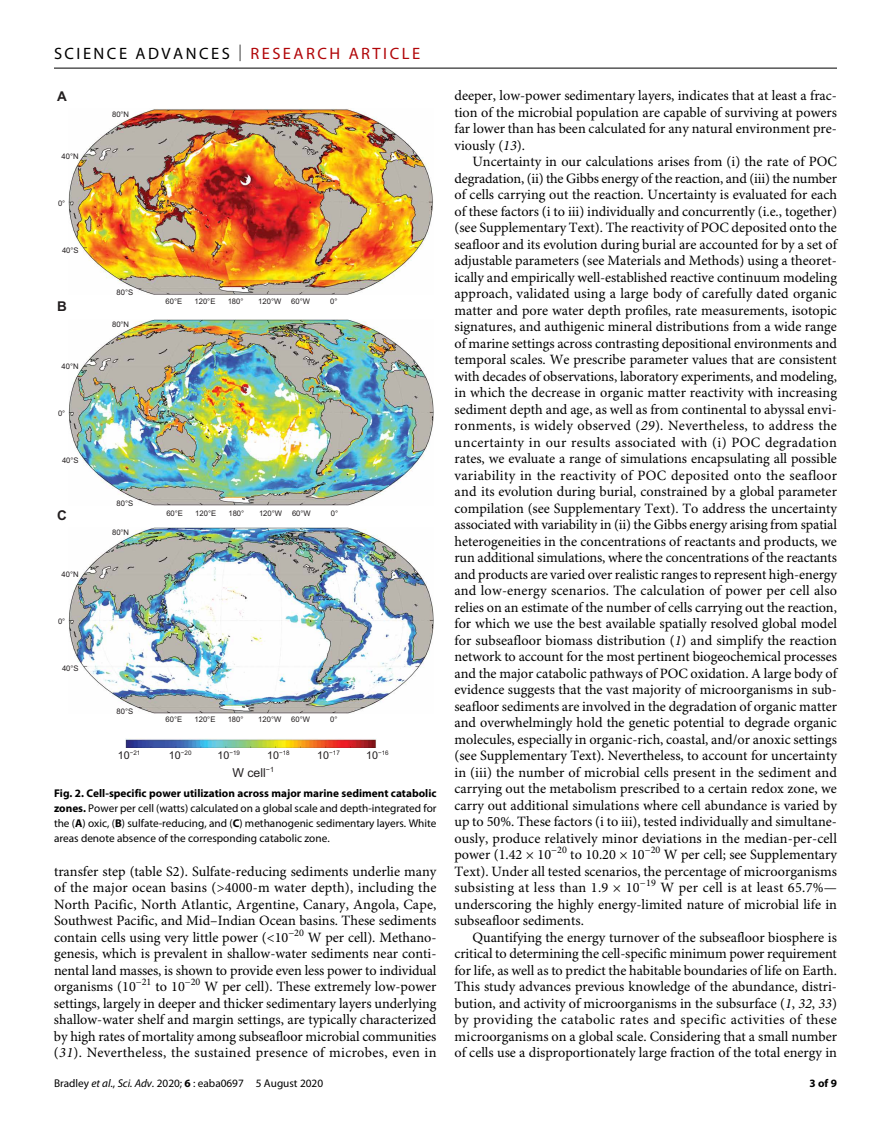
<style>
.page{position:relative;width:891px;height:1134px;background:#fff}
.page>*{position:absolute;margin:0;border:0;box-sizing:border-box;transform-origin:0 0}
.t1{font:16.5px "Myriad Pro";letter-spacing:.15em;color:#000}
.t2{font:14.25px/16.5px "Minion Pro";color:#000;text-align:justify}
.t3{font:700 13.5px "Arial";color:#221e1f}
.t4{font:12.3px "Arial";color:#221e1f}
.t5{font:11.25px/15px "Myriad Pro";color:#000;text-align:justify}
.t6{font:700 11.25px "Myriad Pro";color:#000}
.t7{font:7.65px "Arial";color:#221e1f}
.t8{font:6.3px "Arial";color:#221e1f}
.s1{font-weight:300}
.s2{color:#b10508}
.s3{font-size:10.8px}
.s4{font-weight:700}
.s5{font-style:italic}
</style>
<div class="page">
<hr style="left:54px;top:68px;width:783px;height:1px;background:#000">
<img style="left:68px;top:108px;width:365px;height:187px">
<img style="left:68px;top:527px;width:366px;height:187px">
<img style="left:68px;top:319px;width:366px;height:187px">
<img style="left:125px;top:738px;width:252px;height:10px">
<p class="t1" style="left:54px;top:40px;width:368px">SCIENCE ADVANCES <span class="s1">|</span> <span class="s2">RESEARCH ARTICLE</span></p>
<p class="t3" style="left:57px;top:87px;width:11px">A</p>
<p class="t7" style="left:62px;top:151px;width:19px">40°N</p>
<p class="t7" style="left:58px;top:198px;width:9px">0°</p>
<p class="t7" style="left:62px;top:245px;width:18px">40°S</p>
<p class="t3" style="left:57px;top:298px;width:11px">B</p>
<p class="t7" style="left:62px;top:362px;width:19px">40°N</p>
<p class="t7" style="left:58px;top:409px;width:9px">0°</p>
<p class="t7" style="left:62px;top:455px;width:18px">40°S</p>
<p class="t3" style="left:57px;top:507px;width:11px">C</p>
<p class="t7" style="left:62px;top:569px;width:19px">40°N</p>
<p class="t7" style="left:58px;top:616px;width:9px">0°</p>
<p class="t7" style="left:62px;top:663px;width:18px">40°S</p>
<p class="t7" style="left:112px;top:109px;width:18px">80°N</p>
<p class="t7" style="left:117px;top:288px;width:18px">80°S</p>
<p class="t7" style="left:112px;top:319px;width:18px">80°N</p>
<p class="t7" style="left:166px;top:296px;width:18px">60°E</p>
<p class="t7" style="left:194px;top:296px;width:22px">120°E</p>
<p class="t7" style="left:228px;top:296px;width:17px">180°</p>
<p class="t7" style="left:258px;top:296px;width:25px">120°W</p>
<p class="t7" style="left:291px;top:296px;width:20px">60°W</p>
<p class="t7" style="left:330px;top:296px;width:9px">0°</p>
<p class="t7" style="left:117px;top:498px;width:18px">80°S</p>
<p class="t7" style="left:112px;top:527px;width:18px">80°N</p>
<p class="t7" style="left:166px;top:508px;width:18px">60°E</p>
<p class="t7" style="left:195px;top:508px;width:22px">120°E</p>
<p class="t7" style="left:228px;top:508px;width:17px">180°</p>
<p class="t7" style="left:259px;top:508px;width:25px">120°W</p>
<p class="t7" style="left:292px;top:508px;width:20px">60°W</p>
<p class="t7" style="left:331px;top:508px;width:9px">0°</p>
<p class="t7" style="left:117px;top:706px;width:18px">80°S</p>
<p class="t7" style="left:166px;top:715px;width:18px">60°E</p>
<p class="t7" style="left:194px;top:715px;width:22px">120°E</p>
<p class="t7" style="left:228px;top:715px;width:17px">180°</p>
<p class="t7" style="left:258px;top:715px;width:25px">120°W</p>
<p class="t7" style="left:291px;top:715px;width:20px">60°W</p>
<p class="t7" style="left:330px;top:715px;width:9px">0°</p>
<p class="t8" style="left:118px;top:749px;width:24px"><span class="s3">10</span>−21</p>
<p class="t8" style="left:218px;top:749px;width:24px"><span class="s3">10</span>−19</p>
<p class="t8" style="left:366px;top:749px;width:24px"><span class="s3">10</span>−16</p>
<p class="t8" style="left:169px;top:749px;width:24px"><span class="s3">10</span>−20</p>
<p class="t8" style="left:267px;top:749px;width:24px"><span class="s3">10</span>−18</p>
<p class="t8" style="left:317px;top:749px;width:24px"><span class="s3">10</span>−17</p>
<p class="t4" style="left:233px;top:764px;width:43px">W cell<sup>−1</sup></p>
<p class="t5" style="left:54px;top:786px;width:384px"><span class="s4">Fig. 2. Cell-specific power utilization across major marine sediment catabolic zones.</span> Power per cell (watts) calculated on a global scale and depth-integrated for the (<span class="s4">A</span>) oxic, (<span class="s4">B</span>) sulfate-reducing, and (<span class="s4">C</span>) methanogenic sedimentary layers. White areas denote absence of the corresponding catabolic zone.</p>
<p class="t2" style="left:54px;top:865px;width:384px">transfer step (table S2). Sulfate-reducing sediments underlie many of the major ocean basins (&gt;4000-m water depth), including the North Pacific, North Atlantic, Argentine, Canary, Angola, Cape, Southwest Pacific, and Mid–Indian Ocean basins. These sediments contain cells using very little power (&lt;10<sup>−20</sup> W per cell). Methano&shy;genesis, which is prevalent in shallow-water sediments near conti&shy;nental land masses, is shown to provide even less power to individual organisms (10<sup>−21</sup> to 10<sup>−20</sup> W per cell). These extremely low-power settings, largely in deeper and thicker sedimentary layers underlying shallow-water shelf and margin settings, are typically characterized by high rates of mortality among subseafloor microbial communities (<span class="s5">31</span>). Nevertheless, the sustained presence of microbes, even in</p>
<p class="t5" style="left:54px;top:1076px;width:271px">Bradley <span class="s5">et al</span>., <span class="s5">Sci. Adv.</span> 2020; <span class="s4">6</span> : eaba0697 5 August 2020</p>
<p class="t2" style="left:454px;top:89px;width:384px">deeper, low-power sedimentary layers, indicates that at least a frac&shy;tion of the microbial population are capable of surviving at powers far lower than has been calculated for any natural environment pre&shy;viously (<span class="s5">13</span>).</p>
<p class="t2" style="left:454px;top:155px;width:384px;text-indent:18px">Uncertainty in our calculations arises from (i) the rate of POC degradation, (ii) the Gibbs energy of the reaction, and (iii) the number of cells carrying out the reaction. Uncertainty is evaluated for each of these factors (i to iii) individually and concurrently (i.e., together) (see Supplementary Text). The reactivity of POC deposited onto the seafloor and its evolution during burial are accounted for by a set of adjustable parameters (see Materials and Methods) using a theoret&shy;ically and empirically well-established reactive continuum modeling approach, validated using a large body of carefully dated organic matter and pore water depth profiles, rate measurements, isotopic signatures, and authigenic mineral distributions from a wide range of marine settings across contrasting depositional environments and temporal scales. We prescribe parameter values that are consistent with decades of observations, laboratory experiments, and modeling, in which the decrease in organic matter reactivity with increasing sediment depth and age, as well as from continental to abyssal envi&shy;ronments, is widely observed (<span class="s5">29</span>). Nevertheless, to address the uncertainty in our results associated with (i) POC degradation rates, we evaluate a range of simulations encapsulating all possible variability in the reactivity of POC deposited onto the seafloor and its evolution during burial, constrained by a global parameter compilation (see Supplementary Text). To address the uncertainty associated with variability in (ii) the Gibbs energy arising from spatial heterogeneities in the concentrations of reactants and products, we run additional simulations, where the concentrations of the reactants and products are varied over realistic ranges to represent high-energy and low-energy scenarios. The calculation of power per cell also relies on an estimate of the number of cells carrying out the reaction, for which we use the best available spatially resolved global model for subseafloor biomass distribution (<span class="s5">1</span>) and simplify the reaction network to account for the most pertinent biogeochemical processes and the major catabolic pathways of POC oxidation. A large body of evidence suggests that the vast majority of microorganisms in sub&shy;seafloor sediments are involved in the degradation of organic matter and overwhelmingly hold the genetic potential to degrade organic molecules, especially in organic-rich, coastal, and/or anoxic settings (see Supplementary Text). Nevertheless, to account for uncertainty in (iii) the number of microbial cells present in the sediment and carrying out the metabolism prescribed to a certain redox zone, we carry out additional simulations where cell abundance is varied by up to 50%. These factors (i to iii), tested individually and simultane&shy;ously, produce relatively minor deviations in the median-per-cell power (1.42 × 10<sup>−20</sup> to 10.20 × 10<sup>−20</sup> W per cell; see Supplementary Text). Under all tested scenarios, the percentage of microorganisms subsisting at less than 1.9 × 10<sup>−19</sup> W per cell is at least 65.7%— underscoring the highly energy-limited nature of microbial life in subseafloor sediments.</p>
<p class="t2" style="left:455px;top:930px;width:384px;text-indent:18px">Quantifying the energy turnover of the subseafloor biosphere is critical to determining the cell-specific minimum power requirement for life, as well as to predict the habitable boundaries of life on Earth.<br>This study advances previous knowledge of the abundance, distri&shy;bution, and activity of microorganisms in the subsurface (<span class="s5">1</span>, <span class="s5">32</span>, <span class="s5">33</span>) by providing the catabolic rates and specific activities of these microorganisms on a global scale. Considering that a small number of cells use a disproportionately large fraction of the total energy in</p>
<p class="t6" style="left:810px;top:1074px;width:29px">3 of 9</p>
</div>
